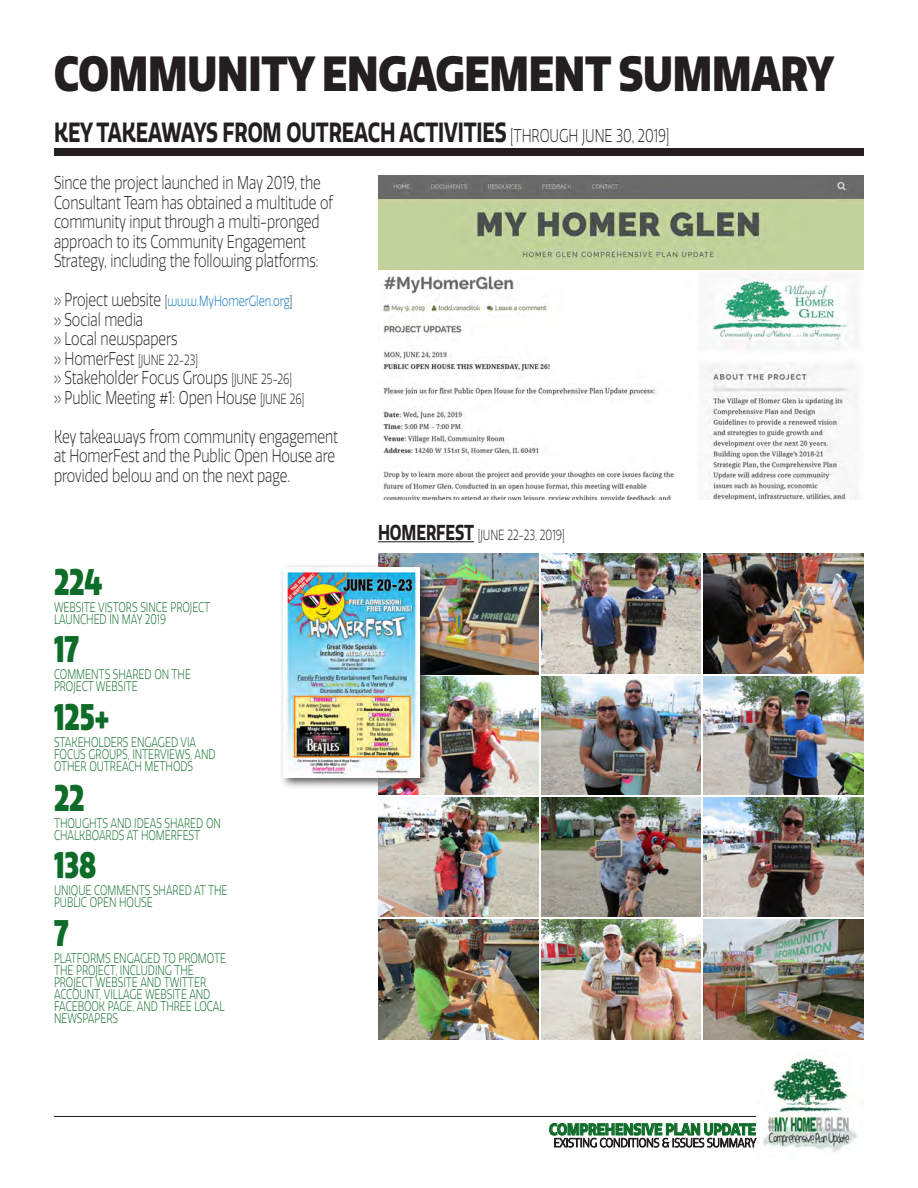
<style>
.page{position:relative;width:918px;height:1188px;background:#fff}
.page>*{position:absolute;margin:0;border:0;box-sizing:border-box;transform-origin:0 0}
.t1{font:900 48px "Quatro";letter-spacing:-.005em;color:#231f20;scale:.85 1}
.t2{font:900 36px "Quatro";letter-spacing:-.005em;color:#0d6c28;scale:.75 1}
.t3{font:700 27px "Quatro";letter-spacing:-.005em;color:#231f20;scale:.75 1}
.t4{font:300 18px/19.5px "Quatro";letter-spacing:-.005em;color:#231f20;scale:.75 1}
.t5{font:300 18px "Quatro";letter-spacing:-.005em;color:#231f20;scale:.35 1}
.t6{font:700 15.75px "Quatro";letter-spacing:-.005em;color:#0d6c28;scale:.85 1}
.t7{font:300 14.25px "Quatro";letter-spacing:-.005em;color:#0072bc;scale:.75 1}
.t8{font:300 14.25px "Quatro";letter-spacing:-.005em;color:#231f20;scale:.75 1}
.t9{font:300 13.5px/12px "Quatro";letter-spacing:-.005em;color:#0d6c28;scale:.75 1}
.s1{font-weight:300;font-size:18px}
.s2{font-size:18px;color:#231f20}
.s3{color:#231f20}
.s4{font-size:14.25px}
.s5{font-weight:700;font-size:21px}
</style>
<div class="page">
<img style="left:763px;top:1056px;width:96px;height:97px">
<svg style="left:549px;top:1123px;width:208px;height:25px"></svg>
<hr style="left:54px;top:1116px;width:702px;height:1px;background:#231f20">
<img style="left:378px;top:554px;width:486px;height:486px">
<img style="left:378px;top:176px;width:486px;height:324px">
<hr style="left:364px;top:674px;width:514px;height:2px;background:#fff">
<hr style="left:539px;top:540px;width:2px;height:513px;background:#fff">
<hr style="left:701px;top:540px;width:2px;height:513px;background:#fff">
<hr style="left:364px;top:917px;width:514px;height:2px;background:#fff">
<div style="left:280px;top:563px;width:151px;height:227px;background:#231f20;opacity:.75"></div>
<img style="left:284px;top:567px;width:135px;height:210px">
<hr style="left:364px;top:796px;width:514px;height:1px;background:#fff">
<div style="left:54px;top:148px;width:810px;height:8px;background:#231f20"></div>
<hr style="left:378px;top:541px;width:96px;height:1px;background:#231f20">
<p class="t1" style="left:54px;top:45px;width:920px">COMMUNITY ENGAGEMENT SUMMARY</p>
<p class="t3" style="left:54px;top:117px;width:822px">KEY TAKEAWAYS FROM OUTREACH ACTIVITIES <span class="s1">[THROUGH JUNE 30, 2019]</span></p>
<p class="t4" style="left:54px;top:174px;width:374px">Since the project launched in May 2019, the Consultant Team has obtained a multitude of community input through a multi-pronged approach to its Community Engagement Strategy, including the following platforms:</p>
<p class="t7" style="left:54px;top:293px;width:319px"><span class="s2">&gt;&gt; Project website</span> <span class="s3">[</span>www.MyHomerGlen.org<span class="s3">]</span></p>
<p class="t5" style="left:54px;top:309px;width:256px">&gt;&gt; Social media</p>
<p class="t5" style="left:54px;top:329px;width:355px">&gt;&gt; Local newspapers</p>
<p class="t5" style="left:54px;top:348px;width:413px">&gt;&gt; HomerFest <span class="s4">[JUNE 22-23]</span></p>
<p class="t5" style="left:54px;top:368px;width:682px">&gt;&gt; Stakeholder Focus Groups <span class="s4">[JUNE 25-26]</span></p>
<p class="t5" style="left:54px;top:387px;width:717px">&gt;&gt; Public Meeting #1: Open House <span class="s4">[JUNE 26]</span></p>
<p class="t4" style="left:54px;top:427px;width:380px">Key takeaways from community engagement at HomerFest and the Public Open House are provided below and on the next page.</p>
<p class="t2" style="left:54px;top:560px;width:66px">224</p>
<p class="t9" style="left:54px;top:601px;width:210px">WEBSITE VISTORS SINCE PROJECT<br>LAUNCHED IN MAY 2019</p>
<p class="t2" style="left:54px;top:628px;width:35px">17</p>
<p class="t9" style="left:54px;top:669px;width:184px">COMMENTS SHARED ON THE<br>PROJECT WEBSITE</p>
<p class="t2" style="left:54px;top:695px;width:75px">125+</p>
<p class="t9" style="left:54px;top:736px;width:217px">STAKEHOLDERS ENGAGED VIA<br>FOCUS GROUPS, INTERVIEWS, AND<br>OTHER OUTREACH METHODS</p>
<p class="t2" style="left:54px;top:776px;width:42px">22</p>
<p class="t9" style="left:54px;top:817px;width:224px">THOUGHTS AND IDEAS SHARED ON<br>CHALKBOARDS AT HOMERFEST</p>
<p class="t2" style="left:54px;top:844px;width:58px">138</p>
<p class="t9" style="left:54px;top:885px;width:233px">UNIQUE COMMENTS SHARED AT THE<br>PUBLIC OPEN HOUSE</p>
<p class="t2" style="left:54px;top:911px;width:21px">7</p>
<p class="t9" style="left:54px;top:952px;width:231px">PLATFORMS ENGAGED TO PROMOTE<br>THE PROJECT, INCLUDING THE<br>PROJECT WEBSITE AND TWITTER<br>ACCOUNT, VILLAGE WEBSITE AND<br>FACEBOOK PAGE, AND THREE LOCAL<br>NEWSPAPERS</p>
<p class="t8" style="left:378px;top:526px;width:251px"><span class="s5">HOMERFEST</span> [JUNE 22-23, 2019]</p>
<p class="t6" style="left:549px;top:1120px;width:245px">COMPREHENSIVE PLAN UPDATE</p>
</div>
